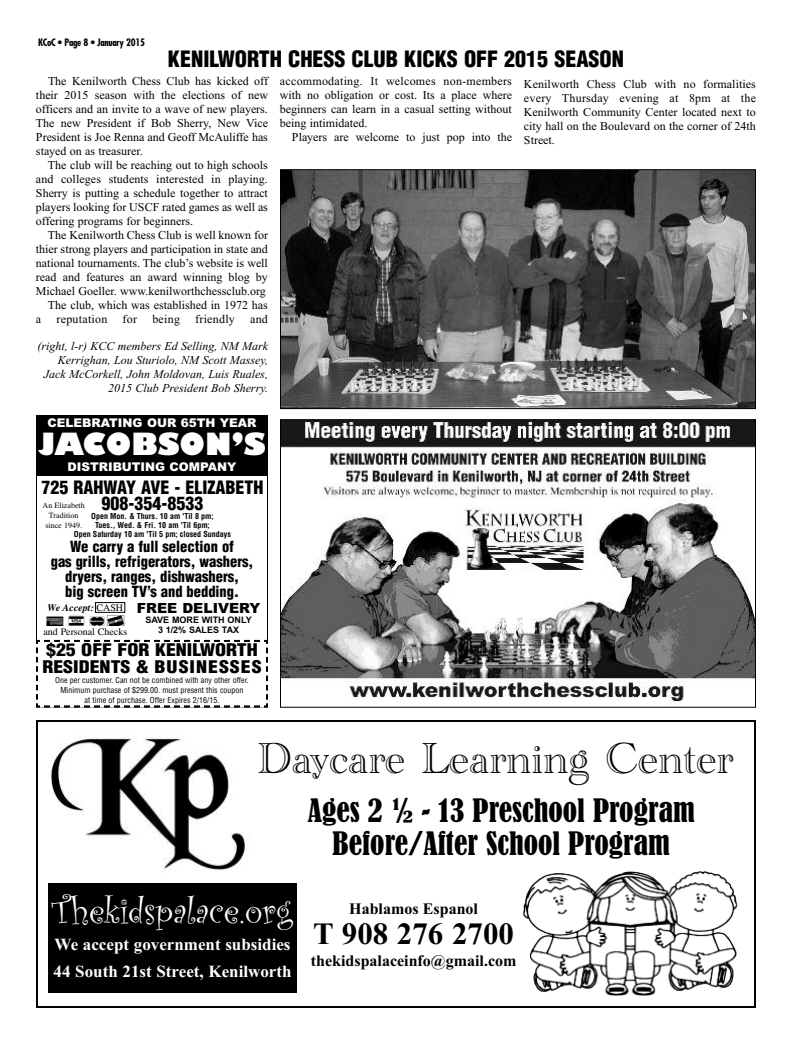
<style>
.page{position:relative;width:792px;height:1044px;background:#fff}
.page>*{position:absolute;margin:0;border:0;box-sizing:border-box;transform-origin:0 0}
.t1{font:45px "Academy Engraved Let Plain";color:#000}
.t2{font:37px "Curlz";color:#fff}
.t3{font:700 31px "Times New Roman";color:#000}
.t4{font:condensed 30px/33px "Bernard";color:#000;text-align:center}
.t5{font:800 30px "Gill Sans";color:#fff}
.t6{font:900 condensed 22px "Helvetica";color:#000}
.t7{font:900 condensed 18px/16px "Helvetica";color:#000;text-align:center}
.t8{font:700 17px/27px "Times New Roman";color:#fff}
.t9{font:900 condensed 17px/17px "Helvetica";color:#000;scale:1.17 1}
.t10{font:700 16px "Times New Roman";color:#000}
.t11{font:900 condensed 15px/15px "Helvetica";color:#000;text-align:center}
.t12{font:900 14px "Arial";color:#000}
.t13{font:13px "Credit Cards P01";color:#000}
.t14{font:12px/14px "Times New Roman";color:#000;text-align:justify}
.t15{font:italic 12px/14px "Times New Roman";color:#000;text-align:right}
.t16{font:900 12px "Arial";color:#fff}
.t17{font:12px "Times New Roman";letter-spacing:.02em;color:#000}
.t18{font:700 condensed 10px "Futura";letter-spacing:-.025em;color:#000}
.t19{font:10px "Times";color:#000}
.t20{font:italic 700 10px "Times";color:#000}
.t21{font:700 9px/10px "Arial";color:#000;text-align:center}
.t22{font:condensed 8px/10px "Helvetica";color:#000;text-align:center}
.t23{font:700 condensed 8px/9px "Helvetica";color:#000;text-align:center}
.t24{font:8px/10px "Times";color:#000;text-align:center}
.s1{font-weight:400;font-style:normal}
</style>
<div class="page">
<div style="left:36px;top:720px;width:720px;height:288px;border:2px solid #000"></div>
<div style="left:48px;top:884px;width:249px;height:109px;background:#000"></div>
<img style="left:51px;top:735px;width:196px;height:136px">
<img style="left:523px;top:871px;width:215px;height:125px">
<img style="left:282px;top:421px;width:472px;height:283px">
<div style="left:280px;top:419px;width:476px;height:289px;border:1px solid #000"></div>
<img style="left:282px;top:171px;width:472px;height:236px">
<div style="left:280px;top:169px;width:476px;height:240px;border:1px solid #000"></div>
<div style="left:36px;top:416px;width:232px;height:60px;background:#000"></div>
<div style="left:95px;top:602px;width:30px;height:11px;border:1px solid #000"></div>
<svg style="left:36px;top:639px;width:232px;height:69px"></svg>
<p class="t18" style="left:38px;top:38px;width:109px">KCoC • Page 8 • January 2015</p>
<h3 class="t6" style="left:168px;top:47px;width:458px">KENILWORTH CHESS CLUB KICKS OFF 2015 SEASON</h3>
<p class="t14" style="left:36px;top:74px;width:234px;text-indent:12px">The Kenilworth Chess Club has kicked off their 2015 season with the elections of new officers and an invite to a wave of new players.<br>The new President if Bob Sherry, New Vice President is Joe Renna and Geoff McAuliffe has stayed on as treasurer.</p>
<p class="t14" style="left:36px;top:158px;width:234px;text-indent:12px">The club will be reaching out to high schools and colleges students interested in playing.<br>Sherry is putting a schedule together to attract players looking for USCF rated games as well as offering programs for beginners.</p>
<p class="t14" style="left:48px;top:228px;width:221px">The Kenilworth Chess Club is well known for</p>
<p class="t14" style="left:36px;top:242px;width:233px">thier strong players and participation in state and</p>
<p class="t14" style="left:36px;top:256px;width:234px">national tournaments. The club’s website is well</p>
<p class="t14" style="left:36px;top:270px;width:234px">read and features an award winning blog by</p>
<p class="t14" style="left:36px;top:284px;width:231px">Michael Goeller. www.kenilworthchessclub.org</p>
<p class="t14" style="left:48px;top:298px;width:221px">The club, which was established in 1972 has</p>
<p class="t14" style="left:36px;top:312px;width:7px">a</p>
<p class="t17" style="left:57px;top:312px;width:52px">reputation</p>
<p class="t14" style="left:123px;top:312px;width:16px">for</p>
<p class="t14" style="left:152px;top:312px;width:29px">being</p>
<p class="t17" style="left:195px;top:312px;width:41px">friendly</p>
<p class="t14" style="left:250px;top:312px;width:19px">and</p>
<p class="t14" style="left:280px;top:74px;width:234px">accommodating. It welcomes non-members with no obligation or cost. Its a place where beginners can learn in a casual setting without being intimidated.</p>
<p class="t14" style="left:292px;top:130px;width:222px">Players are welcome to just pop into the</p>
<p class="t14" style="left:524px;top:77px;width:234px">Kenilworth Chess Club with no formalities every Thursday evening at 8pm at the Kenilworth Community Center located next to city hall on the Boulevard on the corner of 24th Street.</p>
<p class="t15" style="left:38px;top:339px;width:232px">(right, l-r) KCC members Ed Selling, NM Mark Kerrighan, Lou Sturiolo, NM Scott Massey, Jack McCorkell, John Moldovan, Luis Ruales, 2015 Club President Bob Sherry.</p>
<p class="t16" style="left:47px;top:416px;width:211px">CELEBRATING OUR 65TH YEAR</p>
<h3 class="t5" style="left:38px;top:432px;width:229px">JACOBSON’S</h3>
<p class="t16" style="left:67px;top:460px;width:171px">DISTRIBUTING COMPANY</p>
<h3 class="t7" style="left:42px;top:480px;width:223px">725 RAHWAY AVE - ELIZABETH<br>908-354-8533</h3>
<p class="t23" style="left:74px;top:512px;width:159px">Open Mon. &amp; Thurs. 10 am 'Til 8 pm;<br>Tues., Wed. &amp; Fri. 10 am 'Til 6pm;<br>Open Saturday 10 am 'Til 5 pm; closed Sundays</p>
<p class="t11" style="left:51px;top:539px;width:204px">We carry a full selection of<br>gas grills, refrigerators, washers, dryers, ranges, dishwashers,<br>big screen TV’s and bedding.</p>
<p class="t12" style="left:137px;top:600px;width:125px">FREE DELIVERY</p>
<p class="t21" style="left:145px;top:615px;width:108px">SAVE MORE WITH ONLY<br>3 1/2% SALES TAX</p>
<h3 class="t9" style="left:42px;top:642px;width:189px">$25 OFF FOR KENILWORTH<br>RESIDENTS &amp; BUSINESSES</h3>
<p class="t22" style="left:55px;top:676px;width:195px">One per customer. Can not be combined with any other offer.<br>Minimum purchase of $299.00. must present this coupon<br>at time of purchase. Offer Expires 2/16/15.</p>
<p class="t24" style="left:43px;top:500px;width:44px">An Elizabeth<br>Tradition since 1949.</p>
<p class="t20" style="left:48px;top:601px;width:77px">We Accept: <span class="s1">CASH</span></p>
<p class="t13" style="left:46px;top:613px;width:79px">wy[t</p>
<p class="t19" style="left:43px;top:625px;width:85px">and Personal Checks</p>
<h1 class="t1" style="left:258px;top:731px;width:477px">Daycare Learning Center</h1>
<h3 class="t4" style="left:308px;top:795px;width:389px">Ages 2 ½ - 13 Preschool Program<br>Before/After School Program</h3>
<h2 class="t2" style="left:53px;top:888px;width:241px">Thekidspalace.org</h2>
<h3 class="t8" style="left:54px;top:930px;width:239px">We accept government subsidies<br>44 South 21st Street, Kenilworth</h3>
<h3 class="t10" style="left:349px;top:899px;width:130px">Hablamos Espanol</h3>
<h3 class="t3" style="left:313px;top:915px;width:202px">T 908 276 2700</h3>
<h3 class="t10" style="left:311px;top:951px;width:207px">thekidspalaceinfo@gmail.com</h3>
</div>
